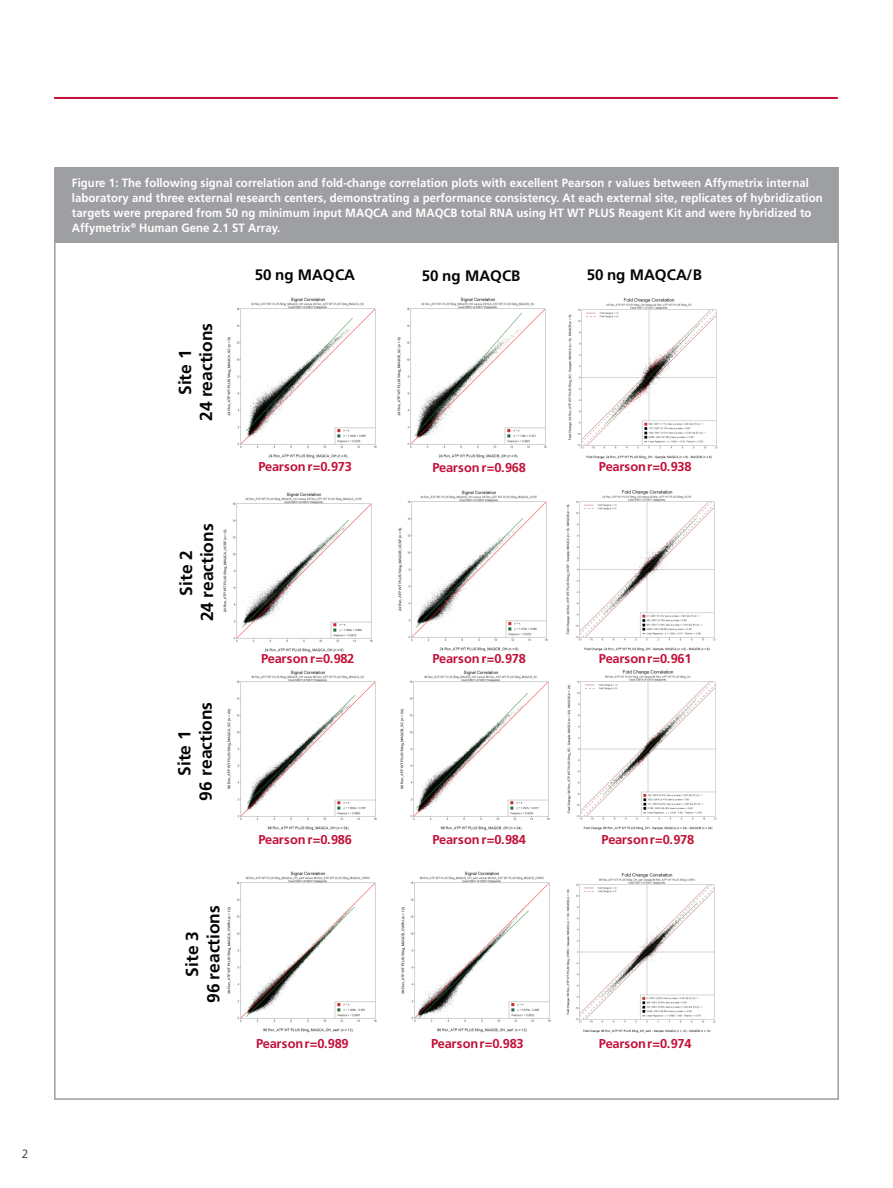
<style>
.page{position:relative;width:893px;height:1188px;background:#fff}
.page>*{position:absolute;margin:0;border:0;box-sizing:border-box;transform-origin:0 0}
.t1{font:700 17.4px/21.1px "Frutiger LT Std";color:#050504;text-align:center}
.t2{font:700 15.15px "Frutiger LT Std";letter-spacing:-.005em;color:#050504}
.t3{font:700 12.9px "Frutiger LT Std";letter-spacing:-.025em;color:#c21037}
.Body_paragraph{font:700 12px/15px "Frutiger LT Std";letter-spacing:.005em;color:#fff;scale:.95 1}
.Body_paragraph-2{font:300 12px "Frutiger LT Std";color:#231f20}
</style>
<div class="page">
<hr style="left:54px;top:97px;width:783px;height:2px;background:#c21037">
<div style="left:56px;top:167px;width:781px;height:76px;background:#9d9fa2"></div>
<img style="left:223px;top:492px;width:150px;height:161px">
<img style="left:398px;top:490px;width:150px;height:161px">
<img style="left:566px;top:490px;width:150px;height:161px">
<img style="left:227px;top:297px;width:150px;height:161px">
<img style="left:397px;top:297px;width:150px;height:161px">
<img style="left:568px;top:298px;width:150px;height:161px">
<img style="left:567px;top:670px;width:150px;height:160px">
<img style="left:227px;top:670px;width:150px;height:160px">
<img style="left:400px;top:670px;width:150px;height:160px">
<img style="left:227px;top:871px;width:150px;height:161px">
<img style="left:401px;top:871px;width:150px;height:161px">
<img style="left:566px;top:873px;width:150px;height:160px">
<p class="Body_paragraph-2" style="left:22px;top:1147px;width:8px">2</p>
<p class="Body_paragraph" style="left:72px;top:175px;width:791px">Figure 1: The following signal correlation and fold-change correlation plots with excellent Pearson r values between Affymetrix internal laboratory and three external research centers, demonstrating a performance consistency. At each external site, replicates of hybridization targets were prepared from 50 ng minimum input MAQCA and MAQCB total RNA using HT WT PLUS Reagent Kit and were hybridized to Affymetrix<sup>®</sup> Human Gene 2.1 ST Array.</p>
<p class="t1" style="left:174px;top:421px;width:99px;rotate:-90deg">Site 1<br>24 reactions</p>
<p class="t1" style="left:175px;top:621px;width:99px;rotate:-90deg">Site 2<br>24 reactions</p>
<p class="t1" style="left:174px;top:801px;width:101px;rotate:-90deg">Site 1<br>96 reactions</p>
<p class="t1" style="left:181px;top:1003px;width:99px;rotate:-90deg">Site 3<br>96 reactions</p>
<p class="t2" style="left:255px;top:266px;width:102px">50 ng MAQCA</p>
<p class="t3" style="left:258px;top:459px;width:95px">Pearson r=0.973</p>
<p class="t3" style="left:261px;top:651px;width:95px">Pearson r=0.982</p>
<p class="t3" style="left:258px;top:832px;width:95px">Pearson r=0.986</p>
<p class="t3" style="left:256px;top:1036px;width:94px">Pearsonr=0.989</p>
<p class="t2" style="left:421px;top:267px;width:100px">50 ng MAQCB</p>
<p class="t2" style="left:586px;top:266px;width:117px">50 ng MAQCA/B</p>
<p class="t3" style="left:432px;top:460px;width:95px">Pearson r=0.968</p>
<p class="t3" style="left:598px;top:459px;width:94px">Pearsonr=0.938</p>
<p class="t3" style="left:432px;top:651px;width:95px">Pearson r=0.978</p>
<p class="t3" style="left:598px;top:651px;width:94px">Pearsonr=0.961</p>
<p class="t3" style="left:432px;top:832px;width:95px">Pearson r=0.984</p>
<p class="t3" style="left:601px;top:832px;width:94px">Pearsonr=0.978</p>
<p class="t3" style="left:431px;top:1036px;width:94px">Pearsonr=0.983</p>
<p class="t3" style="left:598px;top:1036px;width:94px">Pearsonr=0.974</p>
</div>
